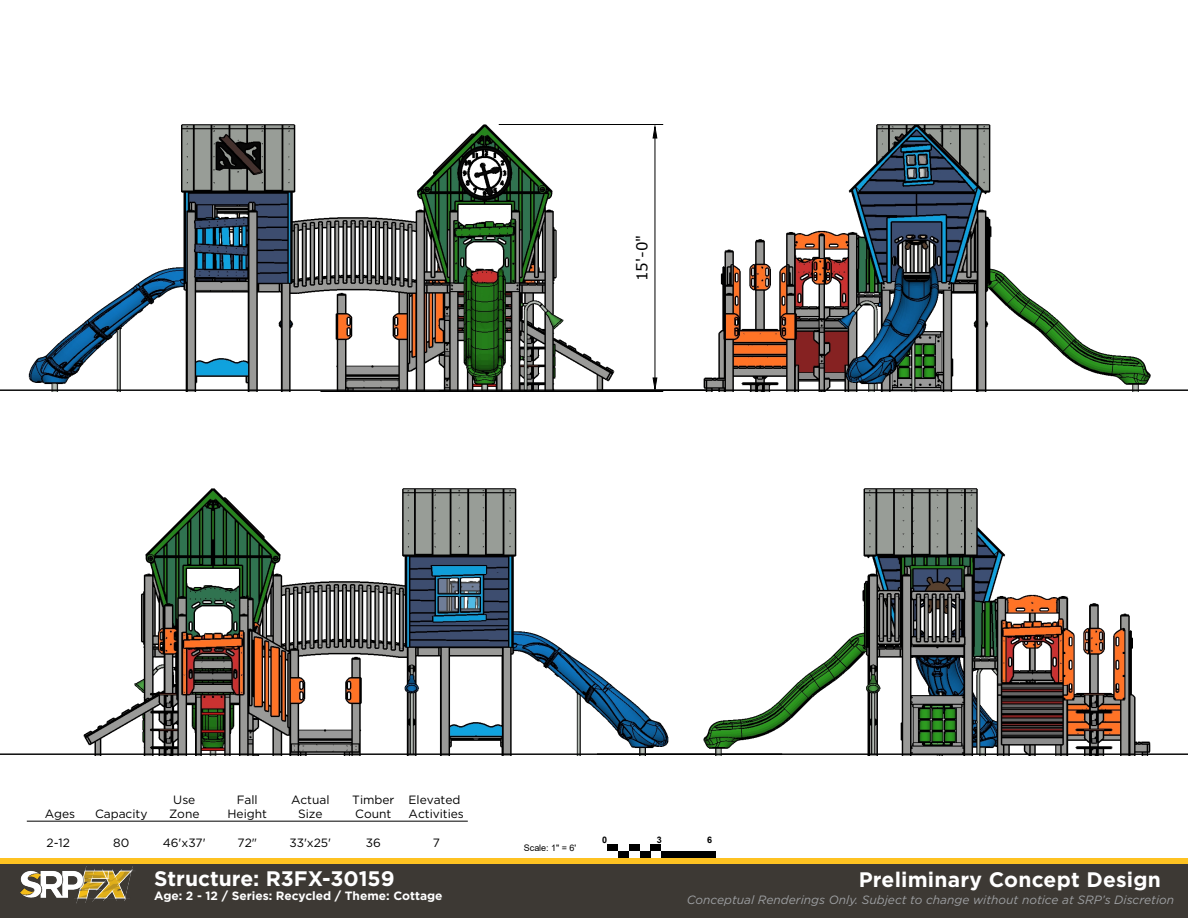
<style>
.page{position:relative;width:1188px;height:918px;background:#fff}
.page>*{position:absolute;margin:0;border:0;box-sizing:border-box;transform-origin:0 0}
.t1{font:700 21px "Gotham";letter-spacing:.005em;color:#fff}
.t2{font:15px "Verdana";color:#000}
.t3{font:12px/14.4px "Gotham";letter-spacing:-.005em;color:#000;text-align:center}
.t4{font:italic 12px "Gotham";color:#9d9fa2}
.t5{font:700 12px "Gotham";color:#fff}
.t6{font:9px "Arial";letter-spacing:-.005em;color:#000}
.t7{font:700 9px "Arial";color:#000}
</style>
<div class="page">
<div style="left:0;top:858px;width:1188px;height:6px;background:#fec221"></div>
<div style="left:0;top:864px;width:1188px;height:54px;background:#3d3934"></div>
<img style="left:20px;top:866px;width:113px;height:37px">
<img style="left:181px;top:124px;width:115px;height:29px">
<img style="left:452px;top:124px;width:539px;height:29px">
<img style="left:0;top:153px;width:347px;height:603px">
<img style="left:347px;top:153px;width:841px;height:603px">
<hr style="left:499px;top:124px;width:156px;height:1px;background:#000">
<hr style="left:320px;top:391px;width:335px;height:1px;background:#000">
<hr style="left:655px;top:138px;width:1px;height:240px;background:#000">
<svg style="left:652px;top:124px;width:11px;height:15px"></svg>
<svg style="left:652px;top:377px;width:11px;height:15px"></svg>
<div style="left:607px;top:844px;width:11px;height:7px;background:#000"></div>
<div style="left:618px;top:851px;width:11px;height:6px;background:#000"></div>
<div style="left:629px;top:844px;width:11px;height:7px;background:#000"></div>
<div style="left:640px;top:851px;width:10px;height:6px;background:#000"></div>
<div style="left:650px;top:844px;width:11px;height:7px;background:#000"></div>
<div style="left:661px;top:851px;width:54px;height:6px;background:#000"></div>
<hr style="left:27px;top:821px;width:441px;height:1px;background:#000">
<p class="t2" style="left:632px;top:281px;width:48px;rotate:-90deg">15'-0"</p>
<p class="t3" style="left:45px;top:807px;width:32px">Ages</p>
<p class="t3" style="left:95px;top:807px;width:54px">Capacity</p>
<p class="t3" style="left:169px;top:792px;width:32px">Use<br>Zone</p>
<p class="t3" style="left:228px;top:792px;width:41px">Fall<br>Height</p>
<p class="t3" style="left:291px;top:792px;width:40px">Actual<br>Size</p>
<p class="t3" style="left:352px;top:792px;width:44px;text-align:left">Timber<br>Count</p>
<p class="t3" style="left:409px;top:792px;width:57px;text-align:left">Elevated<br>Activities</p>
<p class="t3" style="left:47px;top:835px;width:25px">2-12</p>
<p class="t3" style="left:113px;top:835px;width:18px">80</p>
<p class="t3" style="left:163px;top:835px;width:44px">46'x37'</p>
<p class="t3" style="left:238px;top:835px;width:21px">72"</p>
<p class="t3" style="left:289px;top:835px;width:43px">33'x25'</p>
<p class="t3" style="left:366px;top:835px;width:17px">36</p>
<p class="t3" style="left:433px;top:835px;width:9px">7</p>
<p class="t1" style="left:154px;top:864px;width:242px">Structure: R3FX-30159</p>
<p class="t5" style="left:154px;top:888px;width:290px">Age: 2 - 12 / Series: Recycled / Theme: Cottage</p>
<p class="t6" style="left:524px;top:842px;width:54px">Scale: 1" = 6'</p>
<p class="t7" style="left:602px;top:834px;width:7px">0</p>
<p class="t7" style="left:657px;top:834px;width:7px">3</p>
<p class="t7" style="left:707px;top:834px;width:7px">6</p>
<p class="t1" style="left:859px;top:865px;width:304px">Preliminary Concept Design</p>
<p class="t4" style="left:687px;top:892px;width:489px">Conceptual Renderings Only. Subject to change without notice at SRP’s Discretion</p>
</div>
